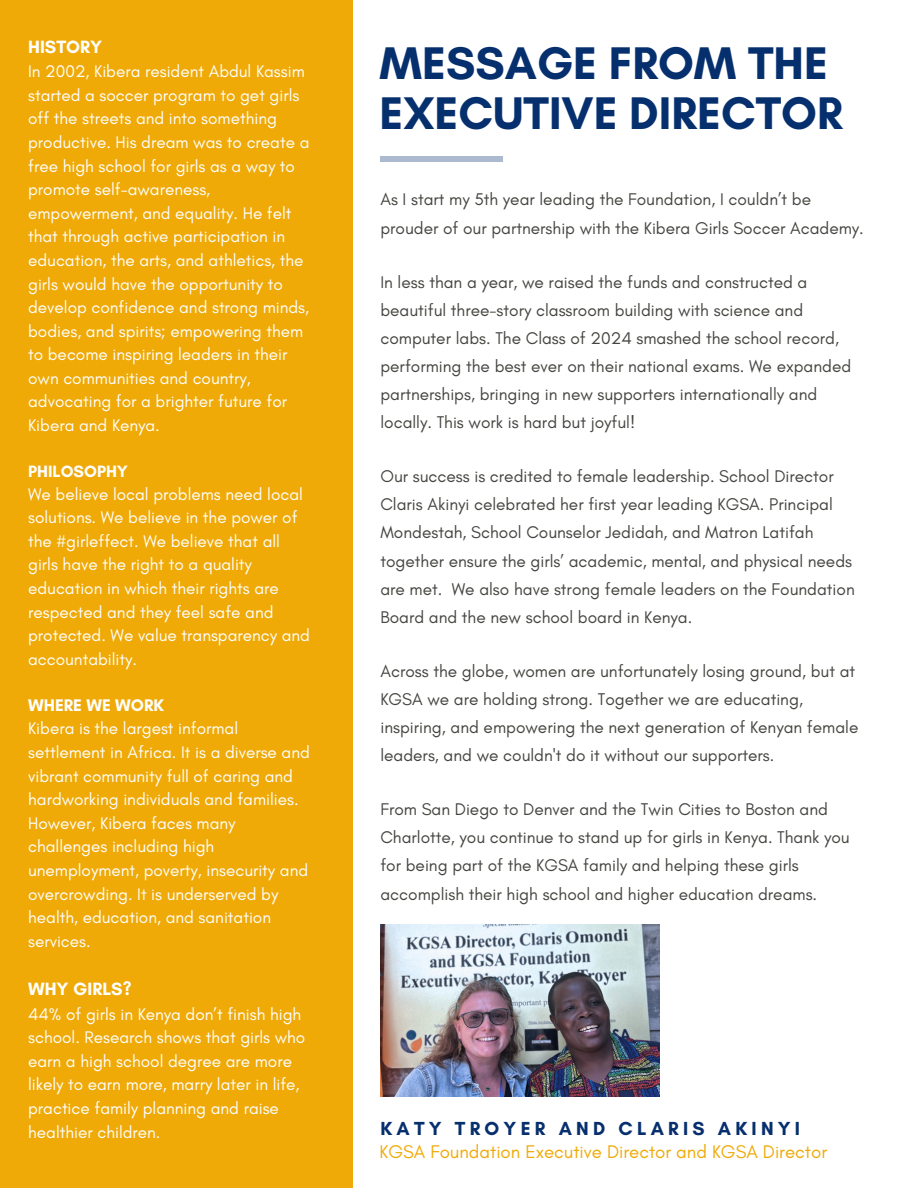
<style>
.page{position:relative;width:918px;height:1188px;background:#fff}
.page>*{position:absolute;margin:0;border:0;box-sizing:border-box;transform-origin:0 0}
.t1{font:700 46.65px/49.5px "Glacial Indifference";color:#062f6e}
.t2{font:700 19.2px "Glacial Indifference";letter-spacing:.22em;color:#072f6d}
.t3{font:18.6px "Glacial Indifference";color:#efaa07}
.t4{font:700 18.15px "Glacial Indifference";color:#fefefe}
.t5{font:17.25px/28.2px "Glacial Indifference";color:#444440}
.t6{font:17.1px/23.5px "Glacial Indifference";color:#fefefe}
.t7{font:700 17.1px "Glacial Indifference";color:#fefefe}
.t8{font:700 16.65px "Glacial Indifference";color:#fefefe}
</style>
<div class="page">
<div style="left:0;top:0;width:353px;height:1188px;background:#efaa07"></div>
<div style="left:380px;top:156px;width:123px;height:6px;background:#acbacf"></div>
<img style="left:380px;top:925px;width:279px;height:172px">
<p class="t4" style="left:28px;top:35px;width:76px">HISTORY</p>
<p class="t6" style="left:28px;top:60px;width:283px">In 2002, Kibera resident Abdul Kassim started a soccer program to get girls off the streets and into something productive. His dream was to create a free high school for girls as a way to promote self-awareness, empowerment, and equality. He felt that through active participation in education, the arts, and athletics, the girls would have the opportunity to develop confidence and strong minds, bodies, and spirits; empowering them to become inspiring leaders in their own communities and country, advocating for a brighter future for Kibera and Kenya.</p>
<p class="t8" style="left:28px;top:461px;width:101px">PHILOSOPHY</p>
<p class="t6" style="left:28px;top:482px;width:283px">We believe local problems need local solutions. We believe in the power of the #girleffect. We believe that all girls have the right to a quality education in which their rights are respected and they feel safe and protected. We value transparency and accountability.</p>
<p class="t7" style="left:28px;top:695px;width:137px">WHERE WE WORK</p>
<p class="t6" style="left:28px;top:717px;width:283px">Kibera is the largest informal settlement in Africa. It is a diverse and vibrant community full of caring and hardworking individuals and families.<br>However, Kibera faces many challenges including high unemployment, poverty, insecurity and overcrowding. It is underserved by health, education, and sanitation services.</p>
<h2 class="t4" style="left:28px;top:978px;width:105px">WHY GIRLS?</h2>
<h3 class="t6" style="left:28px;top:1002px;width:279px">44% of girls in Kenya don’t finish high school. Research shows that girls who earn a high school degree are more likely to earn more, marry later in life, practice family planning and raise healthier children.</h3>
<p class="t1" style="left:380px;top:38px;width:465px">MESSAGE FROM THE<br>EXECUTIVE DIRECTOR</p>
<p class="t5" style="left:380px;top:185px;width:485px">As I start my 5th year leading the Foundation, I couldn’t be prouder of our partnership with the Kibera Girls Soccer Academy.</p>
<p class="t5" style="left:380px;top:267px;width:472px">In less than a year, we raised the funds and constructed a beautiful three-story classroom building with science and computer labs. The Class of 2024 smashed the school record, performing the best ever on their national exams. We expanded partnerships, bringing in new supporters internationally and locally. This work is hard but joyful!</p>
<p class="t5" style="left:380px;top:462px;width:476px">Our success is credited to female leadership. School Director Claris Akinyi celebrated her first year leading KGSA. Principal Mondestah, School Counselor Jedidah, and Matron Latifah together ensure the girls’ academic, mental, and physical needs are met. We also have strong female leaders on the Foundation Board and the new school board in Kenya.</p>
<p class="t5" style="left:380px;top:657px;width:480px">Across the globe, women are unfortunately losing ground, but at KGSA we are holding strong. Together we are educating, inspiring, and empowering the next generation of Kenyan female leaders, and we couldn't do it without our supporters.</p>
<p class="t5" style="left:380px;top:795px;width:471px">From San Diego to Denver and the Twin Cities to Boston and Charlotte, you continue to stand up for girls in Kenya. Thank you for being part of the KGSA family and helping these girls accomplish their high school and higher education dreams.</p>
<p class="t2" style="left:380px;top:1117px;width:421px">KATY TROYER AND CLARIS AKINYI</p>
<h1 class="t3" style="left:380px;top:1140px;width:449px">KGSA Foundation Executive Director and KGSA Director</h1>
</div>
